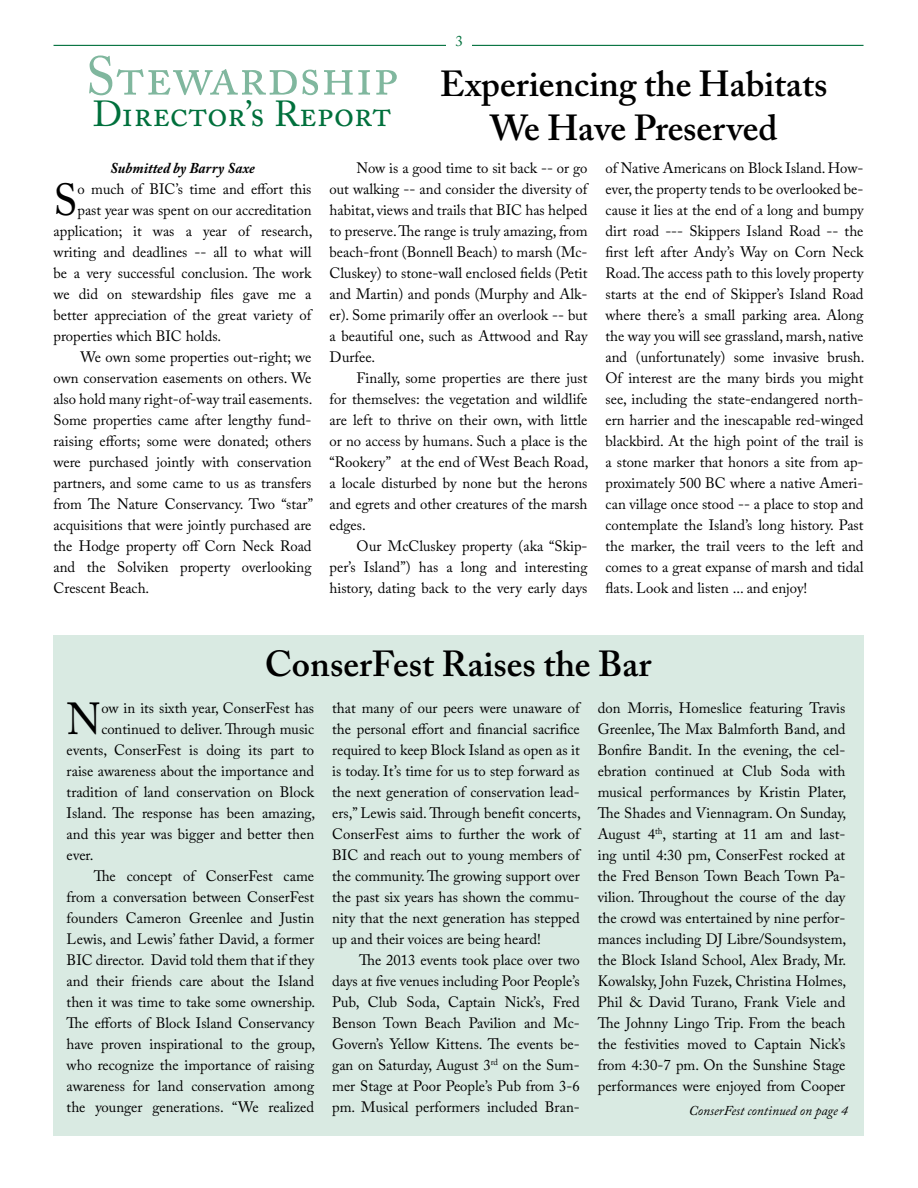
<style>
.page{position:relative;width:918px;height:1188px;background:#fff}
.page>*{position:absolute;margin:0;border:0;box-sizing:border-box;transform-origin:0 0}
.t1{font:54px "Adobe Caslon Pro";color:#80b79e}
.t2{font:44.55px "Adobe Caslon Pro";color:#000}
.t3{font:600 36px/43.2px "Adobe Caslon Pro";color:#000;text-align:center}
.t4{font:36px "Adobe Caslon Pro";color:#00703c}
.t5{font:15px/21px "Adobe Caslon Pro";color:#000;text-align:justify}
.t6{font:italic 700 15px "Adobe Caslon Pro";color:#000}
.t7{font:15px "Adobe Caslon Pro";color:#00703c}
.t8{font:italic 13.5px "Adobe Caslon Pro";color:#000}
</style>
<div class="page">
<div style="left:53px;top:635px;width:810px;height:500px;background:#d9eae2"></div>
<hr style="left:54px;top:45px;width:810px;height:1px;background:#00703c">
<div style="left:446px;top:35px;width:26px;height:17px;background:#fff"></div>
<p class="t1" style="left:86px;top:44px;width:315px">Stewardship</p>
<p class="t4" style="left:93px;top:93px;width:300px">Director’s Report</p>
<p class="t7" style="left:455px;top:32px;width:9px">3</p>
<p class="t3" style="left:440px;top:62px;width:389px">Experiencing the Habitats<br>We Have Preserved</p>
<p class="t6" style="left:110px;top:159px;width:146px">Submitted by Barry Saxe</p>
<p class="t2" style="left:54px;top:174px;width:25px">S</p>
<p class="t5" style="left:77px;top:178px;width:236px">o much of BIC’s time and effort this</p>
<p class="t5" style="left:77px;top:199px;width:236px">past year was spent on our accreditation</p>
<p class="t5" style="left:54px;top:220px;width:261px">application; it was a year of research,</p>
<p class="t5" style="left:54px;top:241px;width:259px">writing and deadlines -- all to what will</p>
<p class="t5" style="left:54px;top:262px;width:259px">be a very successful conclusion. The work</p>
<p class="t5" style="left:54px;top:283px;width:260px">we did on stewardship files gave me a</p>
<p class="t5" style="left:54px;top:304px;width:259px">better appreciation of the great variety of</p>
<p class="t5" style="left:54px;top:325px;width:169px">properties which BIC holds.</p>
<p class="t5" style="left:81px;top:346px;width:233px">We own some properties out-right; we</p>
<p class="t5" style="left:54px;top:367px;width:260px">own conservation easements on others. We</p>
<p class="t5" style="left:54px;top:388px;width:261px">also hold many right-of-way trail easements.</p>
<p class="t5" style="left:54px;top:409px;width:260px">Some properties came after lengthy fund-</p>
<p class="t5" style="left:54px;top:430px;width:259px">raising efforts; some were donated; others</p>
<p class="t5" style="left:54px;top:451px;width:260px">were purchased jointly with conservation</p>
<p class="t5" style="left:54px;top:472px;width:259px">partners, and some came to us as transfers</p>
<p class="t5" style="left:54px;top:493px;width:261px">from The Nature Conservancy. Two “star”</p>
<p class="t5" style="left:54px;top:514px;width:260px">acquisitions that were jointly purchased are</p>
<p class="t5" style="left:54px;top:535px;width:260px">the Hodge property off Corn Neck Road</p>
<p class="t5" style="left:54px;top:556px;width:259px">and the Solviken property overlooking</p>
<p class="t5" style="left:54px;top:577px;width:97px">Crescent Beach.</p>
<p class="t5" style="left:357px;top:157px;width:233px">Now is a good time to sit back -- or go</p>
<p class="t5" style="left:330px;top:178px;width:260px">out walking -- and consider the diversity of</p>
<p class="t5" style="left:330px;top:199px;width:260px">habitat, views and trails that BIC has helped</p>
<p class="t5" style="left:330px;top:220px;width:260px">to preserve. The range is truly amazing, from</p>
<p class="t5" style="left:330px;top:241px;width:260px">beach-front (Bonnell Beach) to marsh (Mc-</p>
<p class="t5" style="left:330px;top:262px;width:260px">Cluskey) to stone-wall enclosed fields (Petit</p>
<p class="t5" style="left:330px;top:283px;width:260px">and Martin) and ponds (Murphy and Alk-</p>
<p class="t5" style="left:330px;top:304px;width:260px">er). Some primarily offer an overlook -- but</p>
<p class="t5" style="left:330px;top:325px;width:259px">a beautiful one, such as Attwood and Ray</p>
<p class="t5" style="left:330px;top:346px;width:47px">Durfee.</p>
<p class="t5" style="left:357px;top:367px;width:233px">Finally, some properties are there just</p>
<p class="t5" style="left:330px;top:388px;width:259px">for themselves: the vegetation and wildlife</p>
<p class="t5" style="left:330px;top:409px;width:259px">are left to thrive on their own, with little</p>
<p class="t5" style="left:330px;top:430px;width:260px">or no access by humans. Such a place is the</p>
<p class="t5" style="left:330px;top:451px;width:261px">“Rookery” at the end of West Beach Road,</p>
<p class="t5" style="left:330px;top:472px;width:260px">a locale disturbed by none but the herons</p>
<p class="t5" style="left:330px;top:493px;width:259px">and egrets and other creatures of the marsh</p>
<p class="t5" style="left:330px;top:514px;width:38px">edges.</p>
<p class="t5" style="left:357px;top:535px;width:232px">Our McCluskey property (aka “Skip-</p>
<p class="t5" style="left:330px;top:556px;width:260px">per’s Island”) has a long and interesting</p>
<p class="t5" style="left:330px;top:577px;width:260px">history, dating back to the very early days</p>
<p class="t5" style="left:606px;top:157px;width:261px">of Native Americans on Block Island. How&shy;ever, the property tends to be overlooked be&shy;cause it lies at the end of a long and bumpy dirt road --- Skippers Island Road -- the first left after Andy’s Way on Corn Neck Road. The access path to this lovely property starts at the end of Skipper’s Island Road where there’s a small parking area. Along the way you will see grassland, marsh, native and (unfortunately) some invasive brush.<br>Of interest are the many birds you might see, including the state-endangered north&shy;ern harrier and the inescapable red-winged blackbird. At the high point of the trail is a stone marker that honors a site from ap&shy;proximately 500 BC where a native Ameri&shy;can village once stood -- a place to stop and contemplate the Island’s long history. Past the marker, the trail veers to the left and comes to a great expanse of marsh and tidal flats. Look and listen ... and enjoy!</p>
<p class="t3" style="left:265px;top:642px;width:388px">ConserFest Raises the Bar</p>
<p class="t2" style="left:67px;top:693px;width:36px">N</p>
<p class="t5" style="left:101px;top:697px;width:214px">ow in its sixth year, ConserFest has</p>
<p class="t5" style="left:101px;top:718px;width:214px">continued to deliver. Through music</p>
<p class="t5" style="left:67px;top:739px;width:249px">events, ConserFest is doing its part to</p>
<p class="t5" style="left:67px;top:760px;width:249px">raise awareness about the importance and</p>
<p class="t5" style="left:67px;top:781px;width:249px">tradition of land conservation on Block</p>
<p class="t5" style="left:67px;top:802px;width:250px">Island. The response has been amazing,</p>
<p class="t5" style="left:67px;top:823px;width:249px">and this year was bigger and better then</p>
<p class="t5" style="left:67px;top:844px;width:28px">ever.</p>
<p class="t5" style="left:94px;top:865px;width:222px">The concept of ConserFest came</p>
<p class="t5" style="left:67px;top:886px;width:249px">from a conversation between ConserFest</p>
<p class="t5" style="left:67px;top:907px;width:249px">founders Cameron Greenlee and Justin</p>
<p class="t5" style="left:67px;top:928px;width:249px">Lewis, and Lewis’ father David, a former</p>
<p class="t5" style="left:67px;top:949px;width:249px">BIC director. David told them that if they</p>
<p class="t5" style="left:67px;top:970px;width:249px">and their friends care about the Island</p>
<p class="t5" style="left:67px;top:991px;width:250px">then it was time to take some ownership.</p>
<p class="t5" style="left:67px;top:1012px;width:249px">The efforts of Block Island Conservancy</p>
<p class="t5" style="left:67px;top:1033px;width:250px">have proven inspirational to the group,</p>
<p class="t5" style="left:67px;top:1054px;width:249px">who recognize the importance of raising</p>
<p class="t5" style="left:67px;top:1075px;width:249px">awareness for land conservation among</p>
<p class="t5" style="left:67px;top:1096px;width:249px">the younger generations. “We realized</p>
<p class="t5" style="left:332px;top:697px;width:249px">that many of our peers were unaware of</p>
<p class="t5" style="left:332px;top:718px;width:249px">the personal effort and financial sacrifice</p>
<p class="t5" style="left:332px;top:739px;width:249px">required to keep Block Island as open as it</p>
<p class="t5" style="left:332px;top:760px;width:249px">is today. It’s time for us to step forward as</p>
<p class="t5" style="left:332px;top:781px;width:249px">the next generation of conservation lead-</p>
<p class="t5" style="left:332px;top:802px;width:250px">ers,” Lewis said. Through benefit concerts,</p>
<p class="t5" style="left:332px;top:823px;width:249px">ConserFest aims to further the work of</p>
<p class="t5" style="left:332px;top:844px;width:249px">BIC and reach out to young members of</p>
<p class="t5" style="left:332px;top:865px;width:249px">the community. The growing support over</p>
<p class="t5" style="left:332px;top:886px;width:249px">the past six years has shown the commu-</p>
<p class="t5" style="left:332px;top:907px;width:249px">nity that the next generation has stepped</p>
<p class="t5" style="left:332px;top:928px;width:210px">up and their voices are being heard!</p>
<p class="t5" style="left:359px;top:949px;width:222px">The 2013 events took place over two</p>
<p class="t5" style="left:332px;top:970px;width:249px">days at five venues including Poor People’s</p>
<p class="t5" style="left:332px;top:991px;width:249px">Pub, Club Soda, Captain Nick’s, Fred</p>
<p class="t5" style="left:332px;top:1012px;width:249px">Benson Town Beach Pavilion and Mc-</p>
<p class="t5" style="left:332px;top:1033px;width:249px">Govern’s Yellow Kittens. The events be-</p>
<p class="t5" style="left:332px;top:1054px;width:249px">gan on Saturday, August 3<sup>rd</sup> on the Sum-</p>
<p class="t5" style="left:332px;top:1075px;width:249px">mer Stage at Poor People’s Pub from 3-6</p>
<p class="t5" style="left:332px;top:1096px;width:249px">pm. Musical performers included Bran-</p>
<p class="t5" style="left:598px;top:697px;width:250px">don Morris, Homeslice featuring Travis Greenlee, The Max Balmforth Band, and Bonfire Bandit. In the evening, the cel&shy;ebration continued at Club Soda with musical performances by Kristin Plater, The Shades and Viennagram. On Sunday, August 4<sup>th</sup>, starting at 11 am and last&shy;ing until 4:30 pm, ConserFest rocked at the Fred Benson Town Beach Town Pa&shy;vilion. Throughout the course of the day the crowd was entertained by nine perfor&shy;mances including DJ Libre/Soundsystem, the Block Island School, Alex Brady, Mr.<br>Kowalsky, John Fuzek, Christina Holmes, Phil &amp; David Turano, Frank Viele and The Johnny Lingo Trip. From the beach the festivities moved to Captain Nick’s from 4:30-7 pm. On the Sunshine Stage performances were enjoyed from Cooper</p>
<p class="t8" style="left:689px;top:1102px;width:161px">ConserFest continued on page 4</p>
</div>
